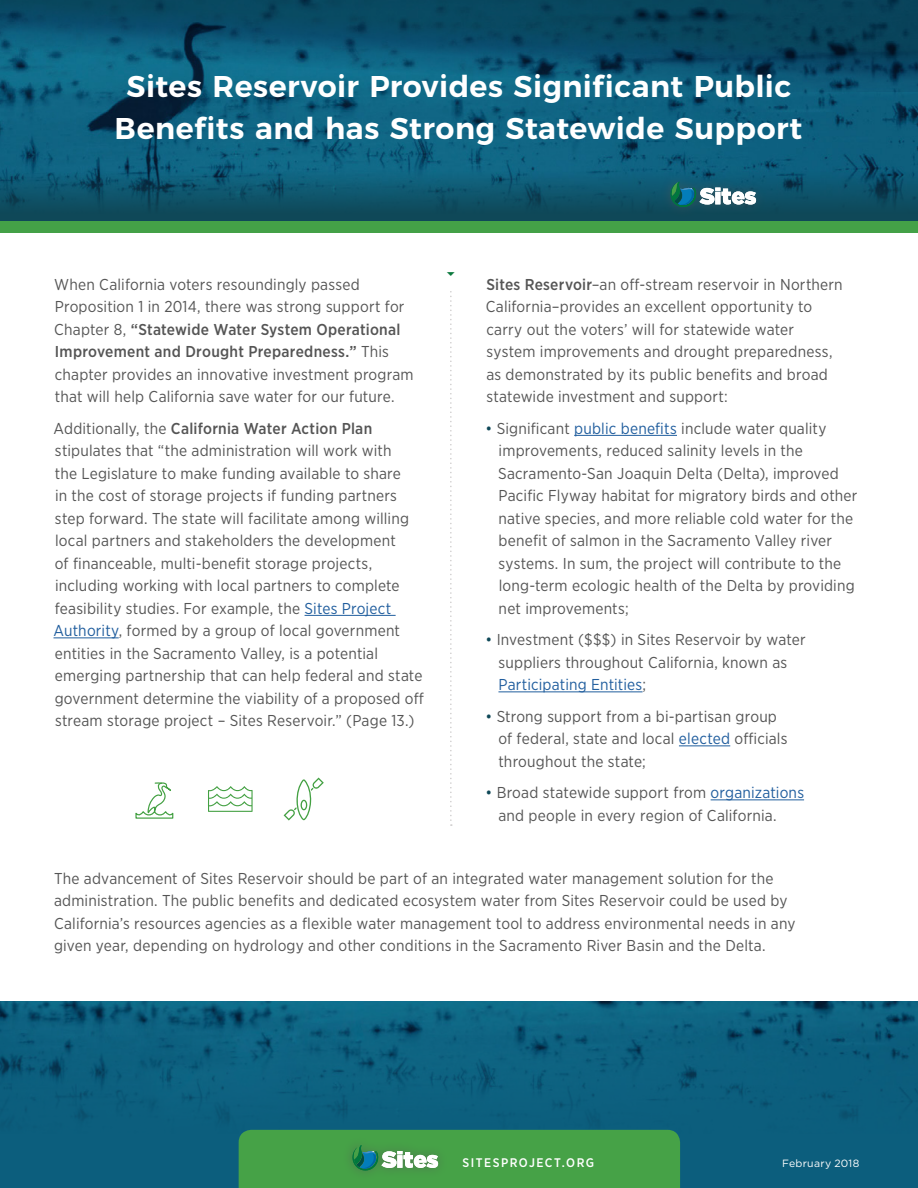
<style>
.page{position:relative;width:918px;height:1188px;background:#fff}
.page>*{position:absolute;margin:0;border:0;box-sizing:border-box;transform-origin:0 0}
.t1{font:600 30px/42px "Montserrat";letter-spacing:.015em;color:#fff;text-align:center}
.t2{font:15.75px/22.5px "Gotham Narrow";letter-spacing:.01em;color:#555}
.t3{font:500 12.45px "Gotham Narrow";letter-spacing:.115em;color:#fff}
.t4{font:10.5px "Gotham";letter-spacing:.02em;color:#fff}
.s1{font-weight:500}
.s2{color:#215e9e}
.s3{color:#0f4858}
</style>
<div class="page">
<img style="left:0;top:91px;width:918px;height:80px">
<svg style="left:0;top:0;width:918px;height:91px;background:#0a516d"></svg>
<div style="left:0;top:220px;width:918px;height:13px;background:#44a147"></div>
<div style="left:436px;top:260px;width:30px;height:30px;border:1px solid #fff;border-radius:50%"></div>
<img style="left:0;top:1001px;width:918px;height:34px">
<div style="left:0;top:1035px;width:918px;height:153px;background:#0c5e7d"></div>
<svg style="left:239px;top:1130px;width:441px;height:58px;background:#49a24c"></svg>
<svg style="left:0;top:171px;width:918px;height:49px;background:#0e5168"></svg>
<div style="left:660px;top:173px;width:106px;height:45px;background:#555;opacity:.5"></div>
<svg style="left:670px;top:182px;width:86px;height:25px"></svg>
<hr style="left:305px;top:615px;width:91px;height:1px;background:#215e9e">
<hr style="left:54px;top:637px;width:65px;height:1px;background:#215e9e">
<hr style="left:574px;top:435px;width:103px;height:1px;background:#215e9e">
<hr style="left:498px;top:691px;width:145px;height:1px;background:#215e9e">
<hr style="left:679px;top:745px;width:51px;height:1px;background:#215e9e">
<hr style="left:711px;top:799px;width:93px;height:1px;background:#215e9e">
<svg style="left:135px;top:782px;width:39px;height:37px"></svg>
<svg style="left:284px;top:778px;width:40px;height:43px"></svg>
<svg style="left:208px;top:786px;width:45px;height:26px"></svg>
<svg style="left:447px;top:288px;width:8px;height:538px"></svg>
<h1 class="t1" style="left:115px;top:63px;width:689px">Sites Reservoir Provides Significant Public<br>Benefits and has Strong Statewide Support</h1>
<p class="t2" style="left:54px;top:273px;width:361px">When California voters resoundingly passed Proposition 1 in 2014, there was strong support for Chapter 8, <span class="s1">“Statewide Water System Operational Improvement and Drought Preparedness.”</span> This chapter provides an innovative investment program that will help California save water for our future.</p>
<p class="t2" style="left:54px;top:417px;width:372px">Additionally, the <span class="s1">California Water Action Plan </span>stipulates that “the administration will work with<br>the Legislature to make funding available to share<br>in the cost of storage projects if funding partners step forward. The state will facilitate among willing local partners and stakeholders the development<br>of financeable, multi-benefit storage projects, including working with local partners to complete feasibility studies. For example, the <span class="s2">Sites Project Authority</span>, formed by a group of local government entities in the Sacramento Valley, is a potential emerging partnership that can help federal and state government determine the viability of a proposed off stream storage project – Sites Reservoir.” (Page 13.)</p>
<p class="t2" style="left:486px;top:273px;width:358px"><span class="s1">Sites Reservoir</span>–an off-stream reservoir in Northern California–provides an excellent opportunity to carry out the voters’ will for statewide water system improvements and drought preparedness, as demonstrated by its public benefits and broad statewide investment and support:</p>
<p class="t2" style="left:498px;top:417px;width:361px;text-indent:-13px"><span class="s3">•</span> Significant <span class="s2">public benefits</span> include water quality improvements, reduced salinity levels in the Sacramento-San Joaquin Delta (Delta), improved Pacific Flyway habitat for migratory birds and other native species, and more reliable cold water for the benefit of salmon in the Sacramento Valley river systems. In sum, the project will contribute to the long-term ecologic health of the Delta by providing net improvements;</p>
<p class="t2" style="left:498px;top:628px;width:309px;text-indent:-13px"><span class="s3">•</span> Investment ($$$) in Sites Reservoir by water suppliers throughout California, known as<br><span class="s2">Participating Entities</span>;</p>
<p class="t2" style="left:498px;top:705px;width:291px;text-indent:-13px"><span class="s3">•</span> Strong support from a bi-partisan group of federal, state and local <span class="s2">elected</span> officials throughout the state;</p>
<p class="t2" style="left:498px;top:781px;width:307px;text-indent:-13px"><span class="s3">•</span> Broad statewide support from <span class="s2">organizations </span>and people in every region of California.</p>
<p class="t2" style="left:54px;top:867px;width:743px">The advancement of Sites Reservoir should be part of an integrated water management solution for the administration. The public benefits and dedicated ecosystem water from Sites Reservoir could be used by California’s resources agencies as a flexible water management tool to address environmental needs in any given year, depending on hydrology and other conditions in the Sacramento River Basin and the Delta.</p>
<p class="t3" style="left:463px;top:1155px;width:133px">SITESPROJECT.ORG</p>
<p class="t4" style="left:782px;top:1157px;width:79px">February 2018</p>
</div>
